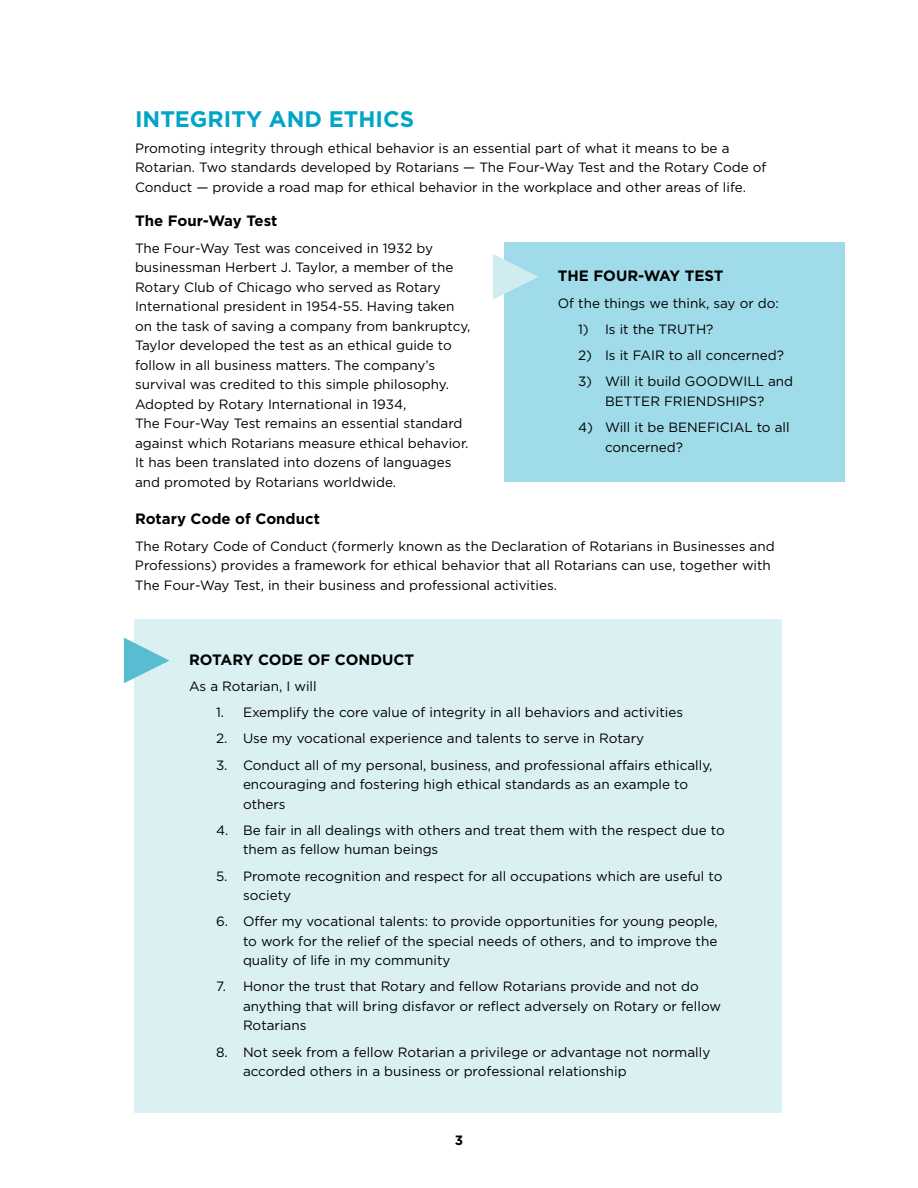
<style>
.page{position:relative;width:918px;height:1188px;background:#fff}
.page>*{position:absolute;margin:0;border:0;box-sizing:border-box;transform-origin:0 0}
.t1{font:700 22.5px "Gotham";color:#00a5c7}
.t2{font:700 15px "Gotham";color:#000}
.t3{font:13.5px/19.5px "Gotham";color:#000}
.t4{font:700 13.5px "Gotham";color:#000}
</style>
<div class="page">
<div style="left:134px;top:620px;width:648px;height:493px;background:#dbf0f2"></div>
<div style="left:504px;top:242px;width:341px;height:240px;background:#a0dbe9"></div>
<svg style="left:124px;top:638px;width:46px;height:45px"></svg>
<svg style="left:493px;top:254px;width:45px;height:46px"></svg>
<h1 class="t1" style="left:135px;top:106px;width:278px">INTEGRITY AND ETHICS</h1>
<p class="t3" style="left:135px;top:138px;width:633px">Promoting integrity through ethical behavior is an essential part of what it means to be a<br>Rotarian. Two standards developed by Rotarians — The Four-Way Test and the Rotary Code of<br>Conduct — provide a road map for ethical behavior in the workplace and other areas of life.</p>
<p class="t2" style="left:135px;top:212px;width:144px">THE FOUR-WAY TEST</p>
<p class="t3" style="left:135px;top:238px;width:337px">The Four-Way Test was conceived in 1932 by businessman Herbert J. Taylor, a member of the Rotary Club of Chicago who served as Rotary International president in 1954-55. Having taken on the task of saving a company from bankruptcy, Taylor developed the test as an ethical guide to follow in all business matters. The company’s survival was credited to this simple philosophy.<br>Adopted by Rotary International in 1934,<br>The Four-Way Test remains an essential standard against which Rotarians measure ethical behavior.<br>It has been translated into dozens of languages and promoted by Rotarians worldwide.</p>
<p class="t2" style="left:558px;top:267px;width:48px">THE FOUR</p>
<p class="t2" style="left:638px;top:267px;width:77px">-WAY TEST</p>
<p class="t3" style="left:558px;top:293px;width:223px">Of the things we think, say or do:</p>
<p class="t3" style="left:578px;top:319px;width:137px">1) Is it the TRUTH?</p>
<p class="t3" style="left:578px;top:345px;width:207px">2) Is it FAIR to all concerned?</p>
<p class="t3" style="left:578px;top:372px;width:217px;text-align:center">3) Will it build GOODWILL and<br>BETTER FRIENDSHIPS?</p>
<p class="t3" style="left:605px;top:417px;width:186px;text-indent:-27px">4) Will it be BENEFICIAL to all concerned?</p>
<p class="t2" style="left:135px;top:510px;width:186px">ROTARY CODE OF CONDUCT</p>
<p class="t3" style="left:135px;top:536px;width:641px">The Rotary Code of Conduct (formerly known as the Declaration of Rotarians in Businesses and<br>Professions) provides a framework for ethical behavior that all Rotarians can use, together with<br>The Four-Way Test, in their business and professional activities.</p>
<p class="t2" style="left:189px;top:651px;width:82px">ROTARY COD</p>
<p class="t2" style="left:293px;top:651px;width:54px">E OF CONDU</p>
<p class="t2" style="left:393px;top:651px;width:19px">CT</p>
<p class="t3" style="left:189px;top:676px;width:129px">As a Rotarian, I will</p>
<p class="t3" style="left:216px;top:702px;width:469px">1. Exemplify the core value of integrity in all behaviors and activities</p>
<p class="t3" style="left:216px;top:729px;width:430px">2. Use my vocational experience and talents to serve in Rotary</p>
<p class="t3" style="left:243px;top:755px;width:471px;text-indent:-27px">3. Conduct all of my personal, business, and professional affairs ethically, encouraging and fostering high ethical standards as an example to others</p>
<p class="t3" style="left:243px;top:820px;width:483px;text-indent:-27px">4. Be fair in all dealings with others and treat them with the respect due to them as fellow human beings</p>
<p class="t3" style="left:243px;top:866px;width:481px;text-indent:-27px">5. Promote recognition and respect for all occupations which are useful to society</p>
<p class="t3" style="left:243px;top:911px;width:476px;text-align:justify;text-indent:-27px">6. Offer my vocational talents: to provide opportunities for young people, to work for the relief of the special needs of others, and to improve the quality of life in my community</p>
<p class="t3" style="left:243px;top:977px;width:480px;text-indent:-27px">7. Honor the trust that Rotary and fellow Rotarians provide and not do anything that will bring disfavor or reflect adversely on Rotary or fellow<br>Rotarians</p>
<p class="t3" style="left:243px;top:1042px;width:469px;text-indent:-27px">8. Not seek from a fellow Rotarian a privilege or advantage not normally accorded others in a business or professional relationship</p>
<p class="t4" style="left:455px;top:1133px;width:10px">3</p>
</div>
